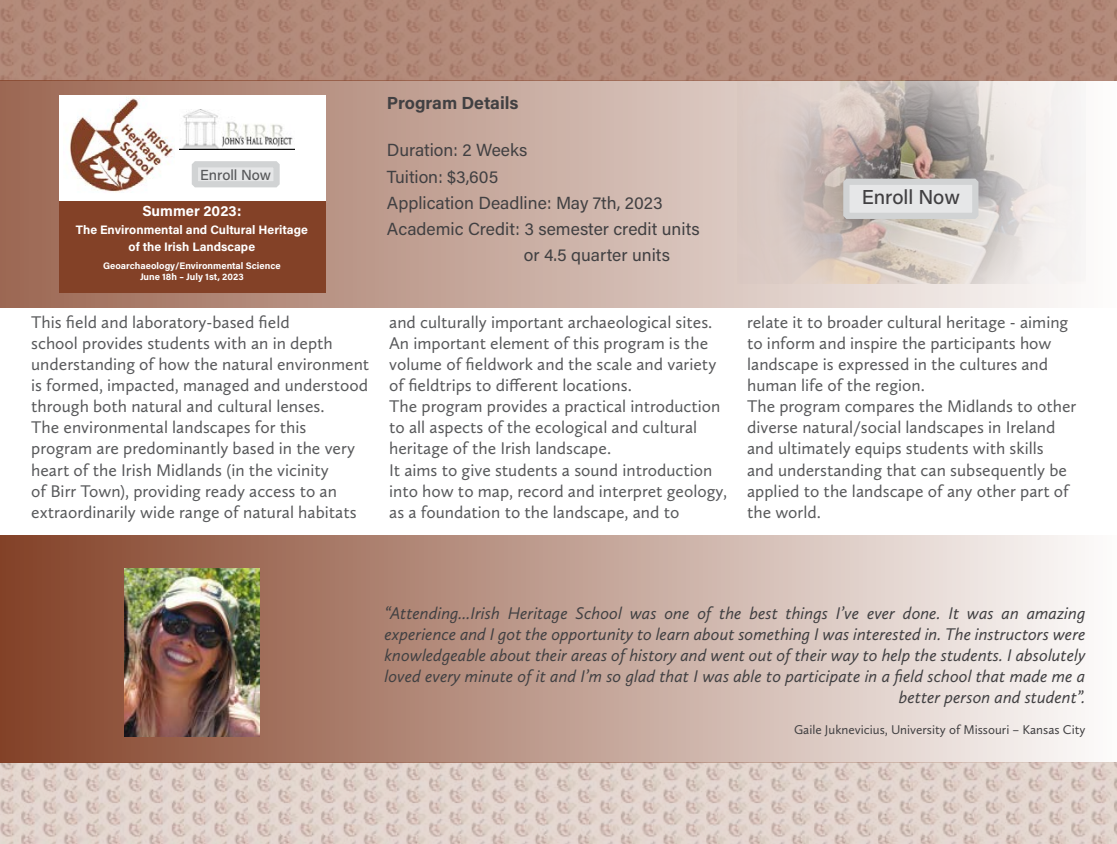
<style>
.page{position:relative;width:1117px;height:844px;background:#fff}
.page>*{position:absolute;margin:0;border:0;box-sizing:border-box;transform-origin:0 0}
.t1{font:500 20.12px "Acumin Pro";letter-spacing:-.005em;color:#414042}
.t2{font:17.5px/21px "Calluna Sans";color:#58595b}
.t3{font:italic 17.5px/21px "Calluna Sans";color:#414042;text-align:right}
.t4{font:17.5px "Acumin Pro";color:#414042}
.t5{font:700 17.5px "Acumin Pro";letter-spacing:-.005em;color:#414042}
.t6{font:700 14.7px "Acumin Pro";color:#fff}
.t7{font:500 14.53px "Acumin Pro";letter-spacing:-.005em;color:#58595b}
.t8{font:13.12px "Calluna Sans";color:#414042}
.t9{font:700 12.25px/17.5px "Acumin Pro";color:#fff;text-align:center}
.t10{font:700 9.45px/11.4px "Acumin Pro";color:#fff;text-align:center}
</style>
<div class="page">
<img style="left:0;top:0;width:1116px;height:81px">
<img style="left:0;top:762px;width:1116px;height:81px">
<div style="left:0;top:81px;width:1116px;height:227px;background:linear-gradient(to right,#9c6853,#fdfcfc)"></div>
<div style="left:59px;top:95px;width:267px;height:197px;background:#834127"></div>
<div style="left:59px;top:95px;width:267px;height:106px;background:#fff"></div>
<img style="left:179px;top:110px;width:115px;height:39px">
<img style="left:69px;top:98px;width:106px;height:94px">
<svg style="left:192px;top:161px;width:87px;height:26px"></svg>
<div style="left:199px;top:168px;width:73px;height:12px;background:#e6e7e8"></div>
<div style="left:0;top:534px;width:1116px;height:228px;background:linear-gradient(to right,#834128,#fdfcfb)"></div>
<img style="left:125px;top:568px;width:135px;height:168px">
<img style="left:737px;top:81px;width:348px;height:203px">
<div style="left:843px;top:179px;width:135px;height:40px;background:#e6e7e8;border:6px solid #d1d3d4"></div>
<p class="t7" style="left:200px;top:164px;width:72px">Enroll Now</p>
<p class="t6" style="left:142px;top:200px;width:100px">Summer 2023:</p>
<p class="t9" style="left:76px;top:220px;width:233px">The Environmental and Cultural Heritage of the Irish Landscape</p>
<p class="t10" style="left:103px;top:259px;width:179px">Geoarchaeology/Environmental Science<br>June 18h – July 1st, 2023</p>
<p class="t5" style="left:387px;top:90px;width:133px">Program Details</p>
<p class="t4" style="left:387px;top:138px;width:142px">Duration: 2 Weeks</p>
<p class="t4" style="left:387px;top:164px;width:113px">Tuition: $3,605</p>
<p class="t4" style="left:387px;top:190px;width:277px">Application Deadline: May 7th, 2023</p>
<p class="t4" style="left:387px;top:217px;width:314px">Academic Credit: 3 semester credit units</p>
<p class="t4" style="left:523px;top:243px;width:147px">or 4.5 quarter units</p>
<p class="t1" style="left:861px;top:183px;width:100px">Enroll Now</p>
<p class="t2" style="left:31px;top:312px;width:339px">This field and laboratory-based field<br>school provides students with an in depth understanding of how the natural environment is formed, impacted, managed and understood through both natural and cultural lenses.<br>The environmental landscapes for this program are predominantly based in the very heart of the Irish Midlands (in the vicinity<br>of Birr Town), providing ready access to an extraordinarily wide range of natural habitats</p>
<p class="t2" style="left:389px;top:312px;width:339px">and culturally important archaeological sites.<br>An important element of this program is the volume of fieldwork and the scale and variety of fieldtrips to different locations.<br>The program provides a practical introduction to all aspects of the ecological and cultural heritage of the Irish landscape.<br>It aims to give students a sound introduction into how to map, record and interpret geology, as a foundation to the landscape, and to</p>
<p class="t2" style="left:747px;top:312px;width:331px">relate it to broader cultural heritage - aiming to inform and inspire the participants how landscape is expressed in the cultures and human life of the region.<br>The program compares the Midlands to other diverse natural/social landscapes in Ireland and ultimately equips students with skills<br>and understanding that can subsequently be applied to the landscape of any other part of the world.</p>
<p class="t3" style="left:384px;top:601px;width:702px">“Attending...Irish Heritage School was one of the best things I’ve ever done. It was an amazing experience and I got the opportunity to learn about something I was interested in. The instructors were knowledgeable about their areas of history and went out of their way to help the students. I absolutely loved every minute of it and I’m so glad that I was able to participate in a field school that made me a better person and student”.</p>
<p class="t8" style="left:793px;top:721px;width:293px">Gaile Juknevicius, University of Missouri – Kansas City</p>
</div>
